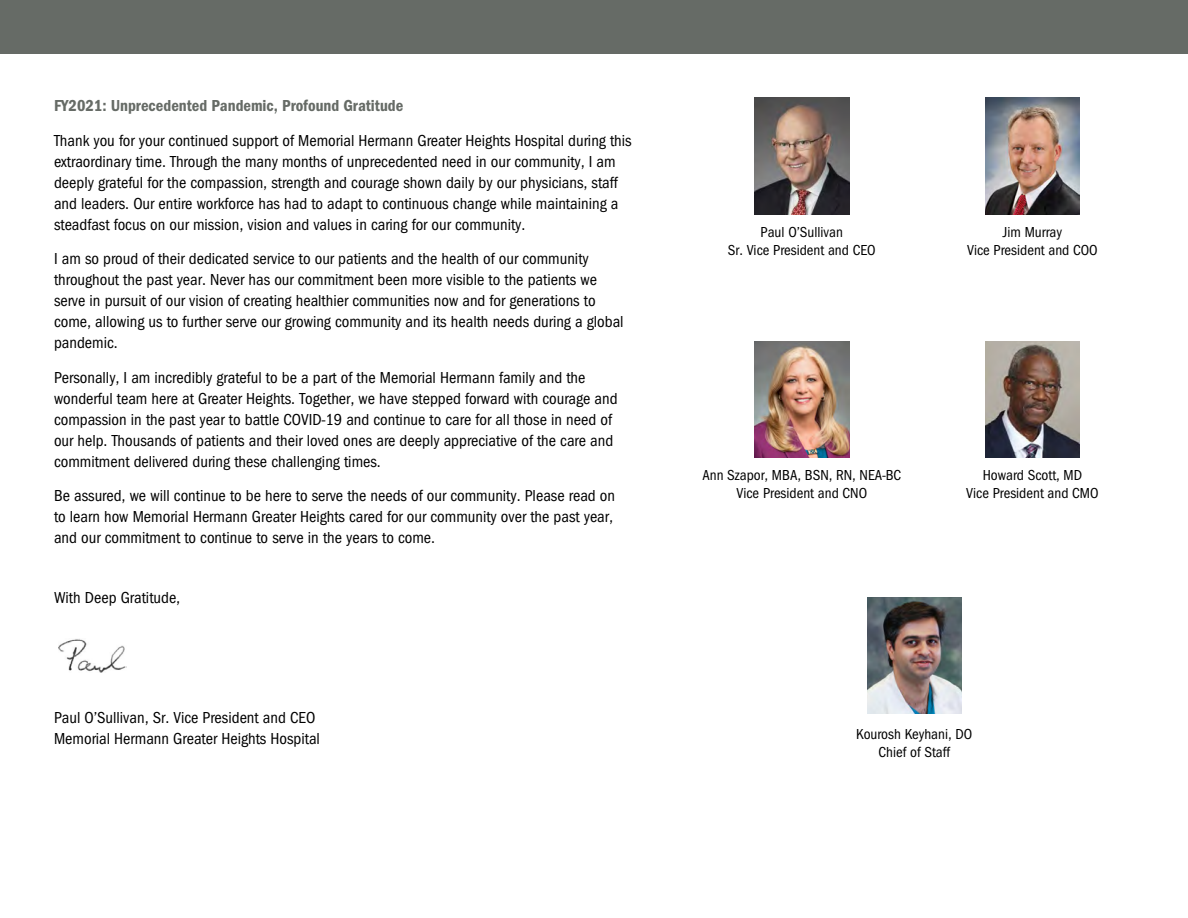
<style>
.page{position:relative;width:1188px;height:918px;background:#fff}
.page>*{position:absolute;margin:0;border:0;box-sizing:border-box;transform-origin:0 0}
.t1{font:16.5px/21px "Franklin Got Cd ITC";color:#000}
.t2{font:600 16.5px "Franklin Got Cd ITC";color:#666b66}
.t3{font:15px/18px "Franklin Got Cd ITC";color:#000;text-align:center}
</style>
<div class="page">
<div style="left:0;top:0;width:1188px;height:54px;background:#666b66"></div>
<img style="left:59px;top:639px;width:68px;height:33px">
<img style="left:867px;top:597px;width:95px;height:117px">
<img style="left:755px;top:341px;width:94px;height:117px">
<img style="left:755px;top:98px;width:94px;height:117px">
<img style="left:985px;top:341px;width:95px;height:117px">
<img style="left:985px;top:98px;width:95px;height:117px">
<p class="t2" style="left:54px;top:96px;width:351px">FY2021: Unprecedented Pandemic, Profound Gratitude</p>
<p class="t1" style="left:54px;top:129px;width:579px">Thank you for your continued support of Memorial Hermann Greater Heights Hospital during this extraordinary time. Through the many months of unprecedented need in our community, I am deeply grateful for the compassion, strength and courage shown daily by our physicians, staff and leaders. Our entire workforce has had to adapt to continuous change while maintaining a steadfast focus on our mission, vision and values in caring for our community.</p>
<p class="t1" style="left:54px;top:248px;width:571px">I am so proud of their dedicated service to our patients and the health of our community throughout the past year. Never has our commitment been more visible to the patients we serve in pursuit of our vision of creating healthier communities now and for generations to come, allowing us to further serve our growing community and its health needs during a global pandemic.</p>
<p class="t1" style="left:54px;top:366px;width:565px">Personally, I am incredibly grateful to be a part of the Memorial Hermann family and the wonderful team here at Greater Heights. Together, we have stepped forward with courage and compassion in the past year to battle COVID-19 and continue to care for all those in need of our help. Thousands of patients and their loved ones are deeply appreciative of the care and commitment delivered during these challenging times.</p>
<p class="t1" style="left:54px;top:485px;width:563px">Be assured, we will continue to be here to serve the needs of our community. Please read on to learn how Memorial Hermann Greater Heights cared for our community over the past year, and our commitment to continue to serve in the years to come.</p>
<p class="t1" style="left:54px;top:587px;width:128px">With Deep Gratitude,</p>
<p class="t1" style="left:54px;top:707px;width:268px">Paul O’Sullivan, Sr. Vice President and CEO<br>Memorial Hermann Greater Heights Hospital</p>
<p class="t3" style="left:728px;top:222px;width:149px">Paul O’Sullivan<br>Sr. Vice President and CEO</p>
<p class="t3" style="left:967px;top:222px;width:132px">Jim Murray<br>Vice President and COO</p>
<p class="t3" style="left:702px;top:466px;width:200px">Ann Szapor, MBA, BSN, RN, NEA-BC<br>Vice President and CNO</p>
<p class="t3" style="left:966px;top:466px;width:134px">Howard Scott, MD<br>Vice President and CMO</p>
<p class="t3" style="left:856px;top:724px;width:118px">Kourosh Keyhani, DO<br>Chief of Staff</p>
</div>
